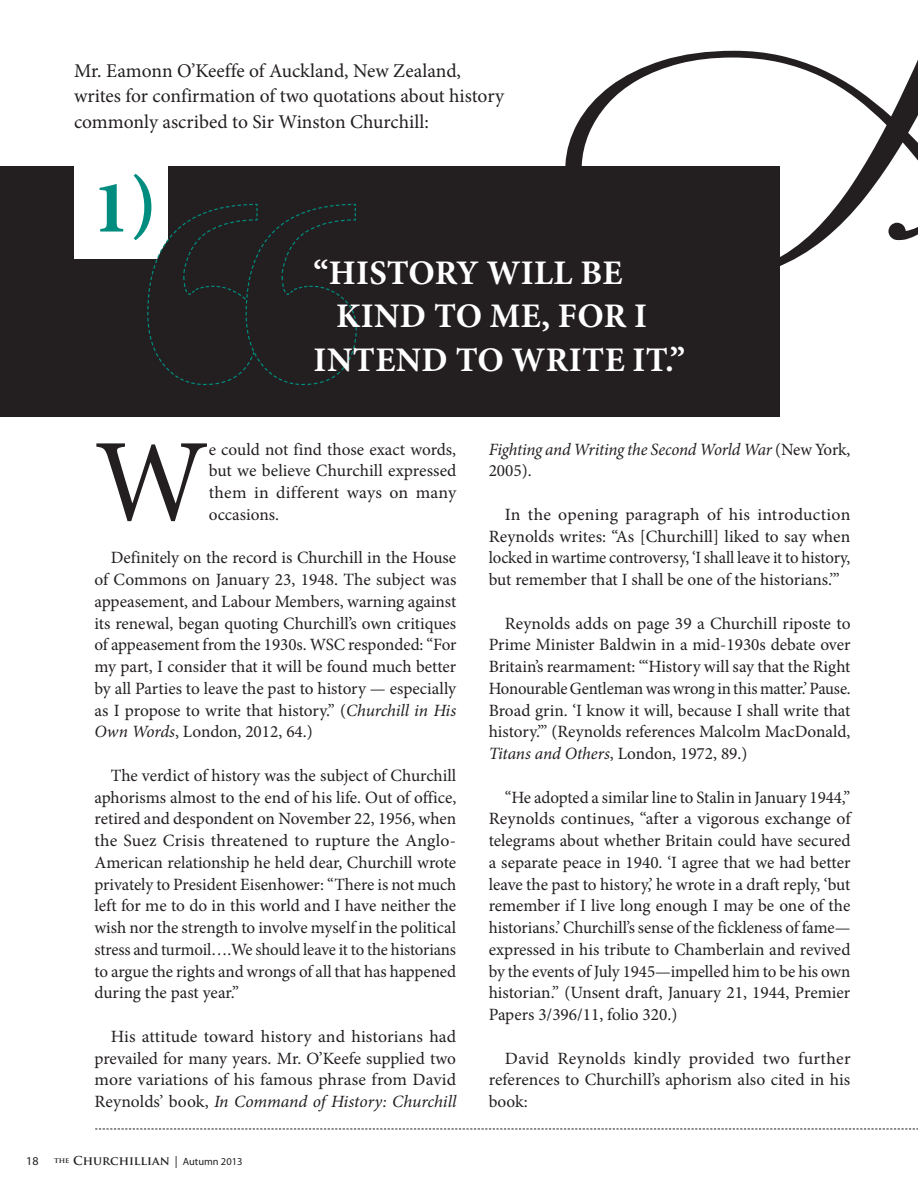
<style>
.page{position:relative;width:918px;height:1188px;background:#fff}
.page>*{position:absolute;margin:0;border:0;box-sizing:border-box;transform-origin:0 0}
.t1{font:117.6px "Minion Pro";color:#231f20}
.t2{font:700 75px "Minion Pro";color:#008c7f}
.t3{font:700 34.5px "Minion Pro";letter-spacing:.01em;color:#fff}
.t4{font:19.5px/25.5px "Minion Pro";letter-spacing:-.005em;color:#231f20}
.t5{font:17.25px/21.8px "Minion Pro";color:#231f20;text-align:justify}
.t6{font:italic 17.25px/21.8px "Minion Pro";letter-spacing:-.015em;color:#231f20}
.t7{font:700 12px "Trajan Pro";color:#231f20}
.t8{font:12px "Myriad Pro";color:#231f20}
.s1{font-style:italic}
.s2{font-family:"Myriad Pro";font-weight:400}
.s3{font-family:"Myriad Pro";font-weight:400;font-size:10.5px}
.s4{font-style:normal}
</style>
<div class="page">
<div style="left:0;top:166px;width:780px;height:251px;background:#231f20"></div>
<div style="left:74px;top:138px;width:93px;height:121px;background:#fff"></div>
<svg style="left:95px;top:1129px;width:823px;height:1px"></svg>
<svg style="left:147px;top:203px;width:210px;height:182px"></svg>
<svg style="left:565px;top:50px;width:353px;height:216px"></svg>
<p class="t4" style="left:74px;top:58px;width:432px">Mr. Eamonn O’Keeffe of Auckland, New Zealand, writes for confirmation of two quotations about history commonly ascribed to Sir Winston Churchill:</p>
<h2 class="t2" style="left:93px;top:155px;width:66px">1)</h2>
<h3 class="t3" style="left:314px;top:249px;width:311px">“HISTORY WILL BE</h3>
<h3 class="t3" style="left:336px;top:292px;width:310px">KIND TO ME, FOR I</h3>
<h3 class="t3" style="left:314px;top:336px;width:373px">INTEND TO WRITE IT.”</h3>
<h1 class="t1" style="left:94px;top:404px;width:116px">W</h1>
<p class="t5" style="left:209px;top:438px;width:249px">e could not find those exact words, but we believe Churchill expressed them in different ways on many occasions.</p>
<p class="t5" style="left:94px;top:547px;width:364px;text-indent:16px">Definitely on the record is Churchill in the House of Commons on January 23, 1948. The subject was appeasement, and Labour Members, warning against its renewal, began quoting Churchill’s own critiques of appeasement from the 1930s. WSC responded: “For my part, I consider that it will be found much better by all Parties to leave the past to history — especially as I propose to write that history.” (<span class="s1">Churchill in His Own Words</span>, London, 2012, 64.)</p>
<p class="t5" style="left:94px;top:765px;width:363px;text-indent:16px">The verdict of history was the subject of Churchill aphorisms almost to the end of his life. Out of office, retired and despondent on November 22, 1956, when the Suez Crisis threatened to rupture the Anglo-American relationship he held dear, Churchill wrote privately to President Eisenhower: “There is not much left for me to do in this world and I have neither the wish nor the strength to involve myself in the political stress and turmoil….We should leave it to the historians to argue the rights and wrongs of all that has happened during the past year.”</p>
<p class="t5" style="left:94px;top:1026px;width:363px;text-indent:16px">His attitude toward history and historians had prevailed for many years. Mr. O’Keefe supplied two more variations of his famous phrase from David Reynolds’ book, <span class="s1">In Command of History: Churchill</span></p>
<p class="t8" style="left:26px;top:1154px;width:14px">18</p>
<p class="t7" style="left:54px;top:1153px;width:190px"><sup>THE</sup> CHURCHILLIAN <span class="s2">|</span> <span class="s3">Autumn 2013</span></p>
<p class="t6" style="left:489px;top:438px;width:363px">Fighting and Writing the Second World War <span class="s4">(New York,<br>2005).</span></p>
<p class="t5" style="left:489px;top:504px;width:363px;text-indent:16px">In the opening paragraph of his introduction Reynolds writes: “As [Churchill] liked to say when locked in wartime controversy, ‘I shall leave it to history, but remember that I shall be one of the historians.’”</p>
<p class="t5" style="left:489px;top:612px;width:364px;text-indent:16px">Reynolds adds on page 39 a Churchill riposte to Prime Minister Baldwin in a mid-1930s debate over Britain’s rearmament: “‘History will say that the Right Honourable Gentleman was wrong in this matter.’ Pause.<br>Broad grin. ‘I know it will, because I shall write that history.’” (Reynolds references Malcolm MacDonald, <span class="s1">Titans and Others</span>, London, 1972, 89.)</p>
<p class="t5" style="left:489px;top:786px;width:365px;text-indent:16px">“He adopted a similar line to Stalin in January 1944,” Reynolds continues, “after a vigorous exchange of telegrams about whether Britain could have secured a separate peace in 1940. ‘I agree that we had better leave the past to history,’ he wrote in a draft reply, ‘but remember if I live long enough I may be one of the historians.’ Churchill’s sense of the fickleness of fame— expressed in his tribute to Chamberlain and revived by the events of July 1945—impelled him to be his own historian.” (Unsent draft, January 21, 1944, Premier Papers 3/396/11, folio 320.)</p>
<p class="t5" style="left:489px;top:1047px;width:363px;text-indent:16px">David Reynolds kindly provided two further references to Churchill’s aphorism also cited in his book:</p>
</div>
